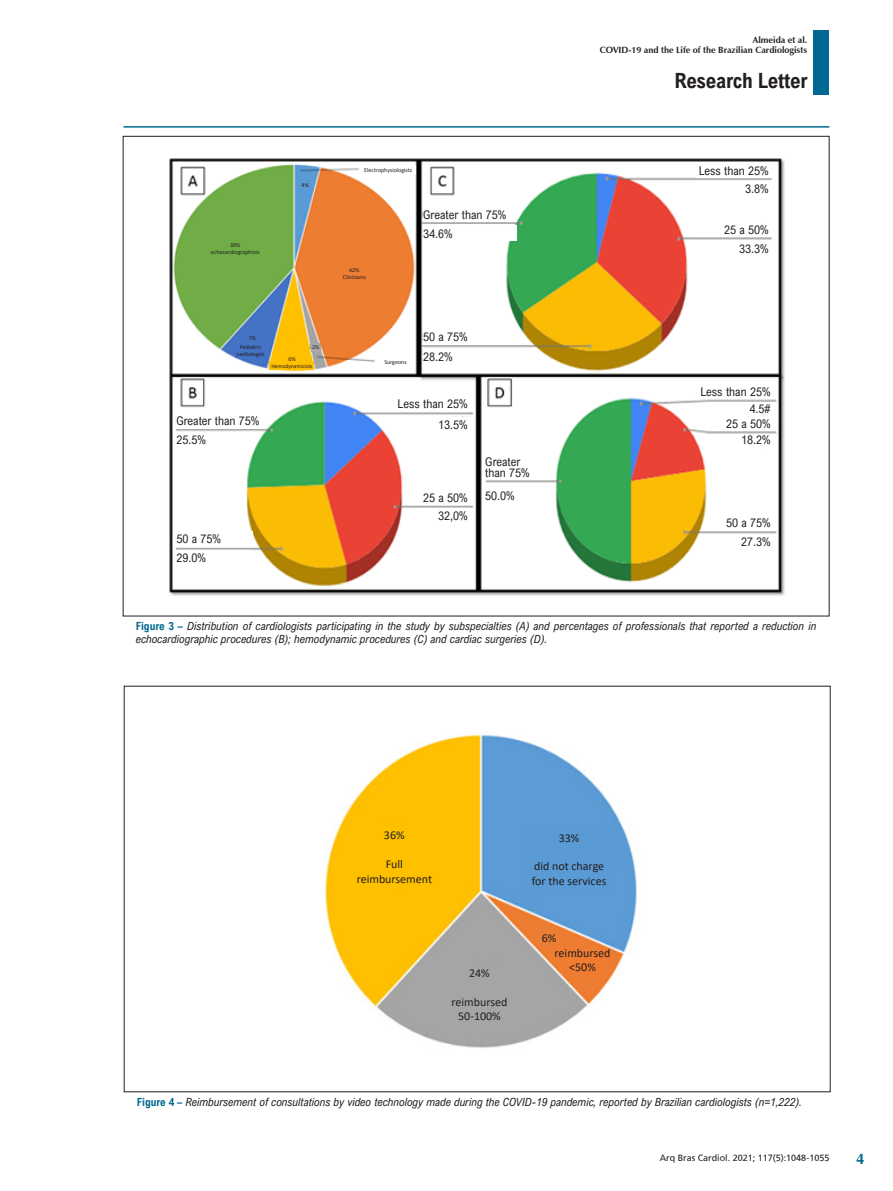
<style>
.page{position:relative;width:893px;height:1191px;background:#fff}
.page>*{position:absolute;margin:0;border:0;box-sizing:border-box;transform-origin:0 0}
.t1{font:700 21px "Arial Nova Cond";letter-spacing:-.01em;color:#231f20}
.t2{font:700 15px "Zapf Humanist 601 BT";color:#006991}
.t3{font:12px/10.5px "Arial Nova Cond";color:#231f20}
.annotation_text{font:12px/14.4px "Calibri";color:#231f20;text-align:center}
._06_-_LEGENDA_FIGURA{font:italic 11.25px/13.5px "Arial Nova Cond";color:#231f20}
.t4{font:700 9px/10.8px "Zapf Humanist 601 BT";color:#231f20;text-align:right}
.t5{font:9px "Frutiger";color:#231f20}
.annotation_text-2{font:6px/7.2px "Calibri";color:#231f20;text-align:center}
.annotation_text-3{font:5.7px "Calibri";color:#231f20}
.s1{font-weight:700;font-style:normal;color:#006991}
</style>
<div class="page">
<hr style="left:123px;top:126px;width:706px;height:2px;background:#006991">
<div style="left:813px;top:30px;width:16px;height:64px;background:#006991"></div>
<img style="left:169px;top:158px;width:616px;height:438px">
<div style="left:234px;top:335px;width:37px;height:8px;background:#4472c4"></div>
<div style="left:270px;top:361px;width:44px;height:9px;background:#ffc000"></div>
<div style="left:272px;top:356px;width:40px;height:6px;background:#ffc000"></div>
<div style="left:284px;top:344px;width:14px;height:7px;background:#ffc000"></div>
<div style="left:235px;top:344px;width:31px;height:14px;background:#4472c4"></div>
<svg style="left:232px;top:347px;width:3px;height:7px"></svg>
<div style="left:201px;top:236px;width:69px;height:25px;background:#70ad47"></div>
<div style="left:297px;top:177px;width:17px;height:14px;background:#5b9bd5"></div>
<div style="left:320px;top:261px;width:69px;height:25px;background:#ed7d31"></div>
<div style="left:361px;top:165px;width:55px;height:9px;background:#fff"></div>
<div style="left:377px;top:357px;width:37px;height:9px;background:#fff"></div>
<div style="left:311px;top:343px;width:9px;height:8px;background:#a7a7a7"></div>
<div style="left:423px;top:207px;width:94px;height:15px;background:#fff"></div>
<div style="left:697px;top:163px;width:78px;height:15px;background:#fff"></div>
<div style="left:176px;top:413px;width:90px;height:16px;background:#fff"></div>
<div style="left:485px;top:455px;width:63px;height:24px;background:#fff"></div>
<div style="left:396px;top:396px;width:78px;height:15px;background:#fff"></div>
<div style="left:699px;top:384px;width:77px;height:15px;background:#fff"></div>
<img style="left:325px;top:734px;width:312px;height:314px">
<div style="left:350px;top:824px;width:89px;height:65px;background:#ffc000"></div>
<div style="left:524px;top:826px;width:90px;height:65px;background:#5a9bd5"></div>
<div style="left:435px;top:961px;width:89px;height:65px;background:#a5a5a5"></div>
<div style="left:539px;top:927px;width:20px;height:20px;background:#ea7e33"></div>
<svg style="left:551px;top:945px;width:60px;height:32px;background:#ed7f38"></svg>
<div style="left:176px;top:432px;width:57px;height:15px;background:#fff"></div>
<div style="left:176px;top:550px;width:77px;height:16px;background:#fff"></div>
<div style="left:176px;top:531px;width:77px;height:15px;background:#fff"></div>
<div style="left:396px;top:417px;width:78px;height:15px;background:#fff"></div>
<div style="left:417px;top:490px;width:57px;height:15px;background:#fff"></div>
<div style="left:417px;top:508px;width:57px;height:15px;background:#fff"></div>
<div style="left:485px;top:483px;width:63px;height:24px;background:#fff"></div>
<div style="left:749px;top:403px;width:27px;height:11px;background:#fff"></div>
<div style="left:723px;top:417px;width:53px;height:13px;background:#fff"></div>
<div style="left:723px;top:434px;width:53px;height:12px;background:#fff"></div>
<div style="left:723px;top:516px;width:53px;height:13px;background:#fff"></div>
<div style="left:723px;top:535px;width:53px;height:12px;background:#fff"></div>
<div style="left:423px;top:225px;width:94px;height:16px;background:#fff"></div>
<div style="left:423px;top:349px;width:94px;height:15px;background:#fff"></div>
<div style="left:423px;top:329px;width:94px;height:15px;background:#fff"></div>
<div style="left:697px;top:181px;width:78px;height:15px;background:#fff"></div>
<div style="left:697px;top:241px;width:78px;height:15px;background:#fff"></div>
<div style="left:697px;top:222px;width:78px;height:15px;background:#fff"></div>
<p class="t4" style="left:600px;top:34px;width:209px">Almeida et al.<br>COVID-19 and the Life of the Brazilian Cardiologists</p>
<p class="annotation_text-2" style="left:230px;top:241px;width:12px">39%</p>
<p class="annotation_text-2" style="left:211px;top:248px;width:50px">echocardiographists</p>
<p class="annotation_text-2" style="left:302px;top:181px;width:9px">4%</p>
<p class="annotation_text-2" style="left:249px;top:334px;width:9px">7%</p>
<p class="annotation_text-2" style="left:236px;top:343px;width:30px">Pediatric cardiologist</p>
<p class="annotation_text-2" style="left:288px;top:355px;width:9px">6%</p>
<p class="annotation_text-2" style="left:312px;top:343px;width:9px">2%</p>
<p class="annotation_text-3" style="left:271px;top:362px;width:43px">Hemodynamicists</p>
<p class="t3" style="left:176px;top:415px;width:85px">Greater than 75%</p>
<p class="t3" style="left:176px;top:434px;width:31px">25.5%</p>
<p class="t3" style="left:176px;top:533px;width:46px">50 a 75%</p>
<p class="t3" style="left:176px;top:552px;width:31px">29.0%</p>
<p class="annotation_text-2" style="left:364px;top:166px;width:50px">Electrophysiologists</p>
<p class="annotation_text-2" style="left:349px;top:266px;width:12px">42%</p>
<p class="annotation_text-2" style="left:343px;top:273px;width:24px">Clinicians</p>
<p class="t3" style="left:423px;top:209px;width:85px">Greater than 75%</p>
<p class="t3" style="left:423px;top:228px;width:31px">34.6%</p>
<p class="annotation_text-2" style="left:384px;top:358px;width:24px">Surgeons</p>
<p class="t3" style="left:423px;top:331px;width:46px">50 a 75%</p>
<p class="t3" style="left:423px;top:351px;width:31px">28.2%</p>
<p class="t3" style="left:398px;top:399px;width:71px">Less than 25%</p>
<p class="t3" style="left:438px;top:419px;width:31px">13.5%</p>
<p class="t3" style="left:423px;top:492px;width:46px">25 a 50%</p>
<p class="t3" style="left:438px;top:510px;width:31px">32,0%</p>
<p class="t3" style="left:485px;top:457px;width:46px">Greater than 75%</p>
<p class="t3" style="left:485px;top:490px;width:31px">50.0%</p>
<h1 class="t1" style="left:674px;top:67px;width:135px">Research Letter</h1>
<p class="t3" style="left:699px;top:165px;width:71px">Less than 25%</p>
<p class="t3" style="left:745px;top:183px;width:25px">3.8%</p>
<p class="t3" style="left:724px;top:224px;width:46px">25 a 50%</p>
<p class="t3" style="left:739px;top:243px;width:31px">33.3%</p>
<p class="t3" style="left:700px;top:386px;width:71px">Less than 25%</p>
<p class="t3" style="left:749px;top:403px;width:22px">4.5#</p>
<p class="t3" style="left:726px;top:418px;width:46px">25 a 50%</p>
<p class="t3" style="left:741px;top:435px;width:31px">18.2%</p>
<p class="t3" style="left:726px;top:517px;width:46px">50 a 75%</p>
<p class="t3" style="left:741px;top:536px;width:31px">27.3%</p>
<p class="_06_-_LEGENDA_FIGURA" style="left:136px;top:619px;width:682px"><span class="s1">Figure 3 –</span> Distribution of cardiologists participating in the study by subspecialties (A) and percentages of professionals that reported a reduction in echocardiographic procedures (B); hemodynamic procedures (C) and cardiac surgeries (D).</p>
<p class="annotation_text" style="left:384px;top:828px;width:22px">36%</p>
<p class="annotation_text" style="left:357px;top:856px;width:77px">Full reimbursement</p>
<p class="annotation_text" style="left:469px;top:965px;width:22px">24%</p>
<p class="annotation_text" style="left:452px;top:994px;width:57px">reimbursed</p>
<p class="annotation_text" style="left:458px;top:1008px;width:44px">50-100%</p>
<p class="annotation_text" style="left:559px;top:830px;width:22px">33%</p>
<p class="annotation_text" style="left:534px;top:859px;width:72px">did not charge</p>
<p class="annotation_text" style="left:532px;top:873px;width:76px">for the services</p>
<p class="annotation_text" style="left:542px;top:930px;width:16px">6%</p>
<p class="annotation_text" style="left:555px;top:945px;width:57px">reimbursed</p>
<p class="annotation_text" style="left:569px;top:960px;width:28px">&lt;50%</p>
<p class="_06_-_LEGENDA_FIGURA" style="left:137px;top:1094px;width:667px"><span class="s1">Figure 4 –</span> Reimbursement of consultations by video technology made during the COVID-19 pandemic, reported by Brazilian cardiologists (n=1,222).</p>
<p class="t5" style="left:660px;top:1153px;width:171px">Arq Bras Cardiol. 2021; 117(5):1048-1055</p>
<h2 class="t2" style="left:856px;top:1149px;width:10px">4</h2>
</div>
